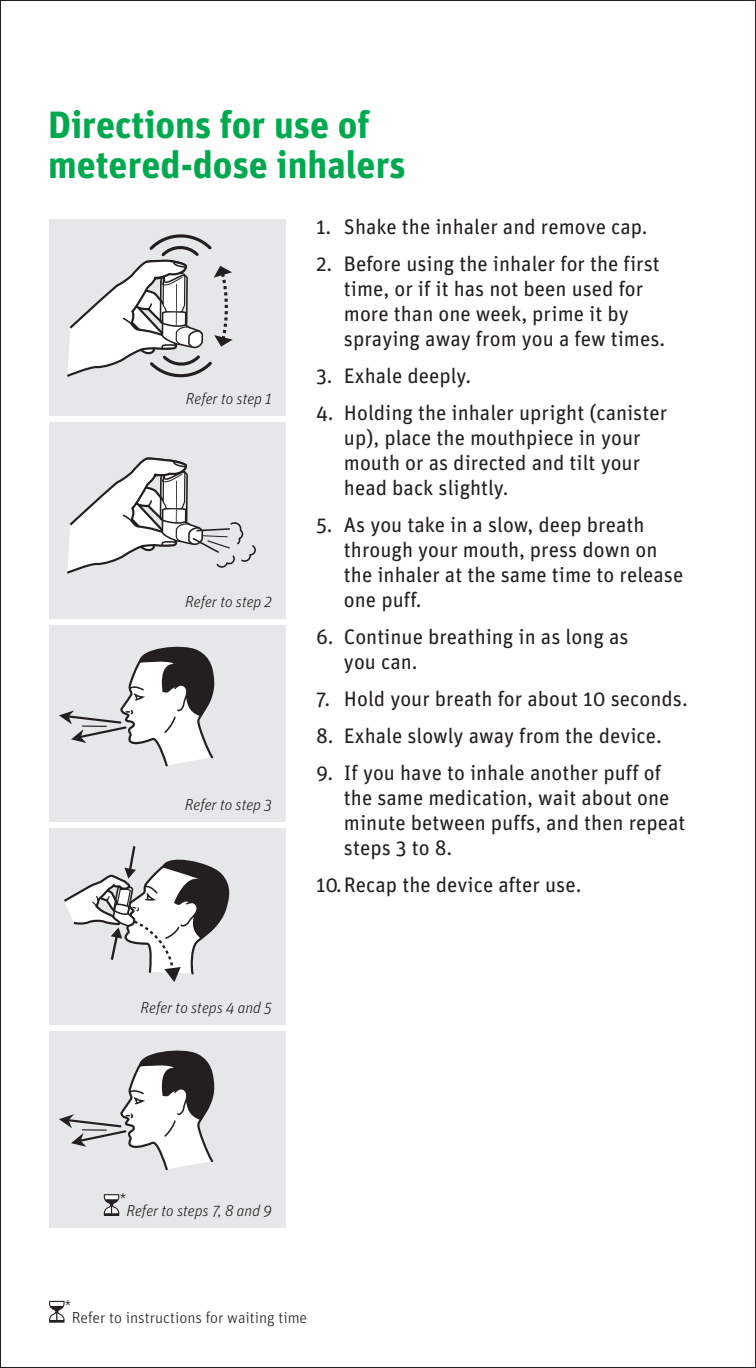
<style>
.page{position:relative;width:756px;height:1368px;background:#fff}
.page>*{position:absolute;margin:0;border:0;box-sizing:border-box;transform-origin:0 0}
.t1{font:700 38px/40px "Unit OT";color:#00a94e}
.t2{font:21px/25px "Unit OT";color:#231f20}
.t3{font:italic 300 16px "Unit OT";color:#231f20}
.t4{font:300 16px "Unit OT";color:#231f20}
</style>
<div class="page">
<div style="left:49px;top:219px;width:237px;height:197px;background:#e6e7e9"></div>
<div style="left:49px;top:422px;width:237px;height:196px;background:#e6e7e9"></div>
<div style="left:49px;top:625px;width:237px;height:197px;background:#e6e7e9"></div>
<div style="left:49px;top:828px;width:237px;height:196px;background:#e6e7e9"></div>
<div style="left:49px;top:1031px;width:237px;height:197px;background:#e6e7e9"></div>
<svg style="left:49px;top:1301px;width:16px;height:22px"></svg>
<svg style="left:104px;top:1194px;width:15px;height:22px"></svg>
<svg style="left:64px;top:846px;width:166px;height:136px"></svg>
<svg style="left:59px;top:646px;width:156px;height:121px"></svg>
<svg style="left:59px;top:1050px;width:156px;height:120px"></svg>
<svg style="left:67px;top:234px;width:189px;height:340px"></svg>
<h1 class="t1" style="left:48px;top:105px;width:359px">Directions for use of metered-dose inhalers</h1>
<p class="t3" style="left:186px;top:389px;width:88px">Refer to step 1</p>
<p class="t3" style="left:185px;top:592px;width:88px">Refer to step 2</p>
<p class="t3" style="left:185px;top:795px;width:89px">Refer to step 3</p>
<p class="t3" style="left:141px;top:998px;width:133px">Refer to steps 4 and 5</p>
<p class="t2" style="left:316px;top:214px;width:333px">1. Shake the inhaler and remove cap.</p>
<p class="t2" style="left:344px;top:251px;width:323px;text-indent:-28px">2. Before using the inhaler for the first time, or if it has not been used for more than one week, prime it by spraying away from you a few times.</p>
<p class="t2" style="left:316px;top:363px;width:157px">3. Exhale deeply.</p>
<p class="t2" style="left:344px;top:400px;width:325px;text-indent:-28px">4. Holding the inhaler upright (canister up), place the mouthpiece in your mouth or as directed and tilt your head back slightly.</p>
<p class="t2" style="left:344px;top:512px;width:341px;text-indent:-28px">5. As you take in a slow, deep breath through your mouth, press down on the inhaler at the same time to release one puff.</p>
<p class="t2" style="left:344px;top:624px;width:286px;text-indent:-28px">6. Continue breathing in as long as you can.</p>
<p class="t2" style="left:316px;top:686px;width:373px">7. Hold your breath for about 10 seconds.</p>
<p class="t2" style="left:316px;top:723px;width:348px">8. Exhale slowly away from the device.</p>
<p class="t2" style="left:344px;top:760px;width:343px;text-indent:-28px">9. If you have to inhale another puff of the same medication, wait about one minute between puffs, and then repeat steps 3 to 8.</p>
<p class="t2" style="left:316px;top:872px;width:267px">10.Recap the device after use.</p>
<p class="t4" style="left:119px;top:1189px;width:9px">*</p>
<p class="t4" style="left:65px;top:1296px;width:9px">*</p>
<p class="t3" style="left:126px;top:1201px;width:147px">Refer to steps 7, 8 and 9</p>
<p class="t4" style="left:72px;top:1308px;width:237px">Refer to instructions for waiting time</p>
</div>
